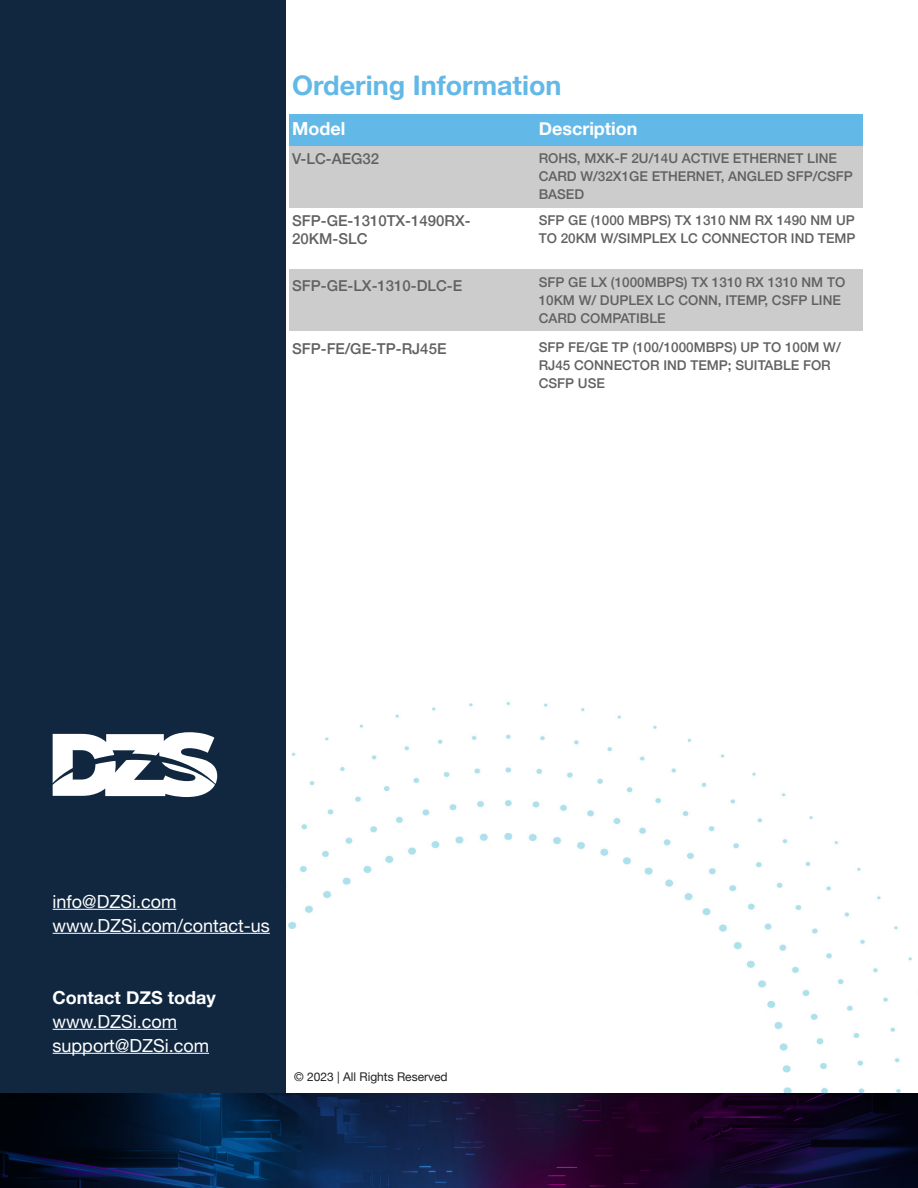
<style>
.page{position:relative;width:918px;height:1188px;background:#fff}
.page>*{position:absolute;margin:0;border:0;box-sizing:border-box;transform-origin:0 0}
.Body_Heading{font:700 27px "Helvetica Neue";color:#62b8e7}
.t1{font:18px "Helvetica Neue";color:#fff}
.Body_Heading-2{font:700 18px "Helvetica Neue";color:#fff}
.Body_Heading-3{font:500 15px/18px "Helvetica Neue";color:#606161}
.Body_Heading-4{font:500 13.5px/18px "Helvetica Neue";color:#606161}
.t2{font:12px "Helvetica Neue";color:#231f20}
</style>
<div class="page">
<img style="left:285px;top:690px;width:633px;height:404px">
<div style="left:0;top:0;width:285px;height:1095px;background:#10273f"></div>
<svg style="left:53px;top:732px;width:164px;height:65px"></svg>
<hr style="left:53px;top:909px;width:123px;height:1px;background:#fff">
<hr style="left:53px;top:933px;width:217px;height:1px;background:#fff">
<hr style="left:53px;top:1029px;width:124px;height:1px;background:#fff">
<hr style="left:53px;top:1053px;width:156px;height:1px;background:#fff">
<div style="left:289px;top:114px;width:573px;height:32px;background:#62b8e7"></div>
<div style="left:289px;top:146px;width:573px;height:62px;background:#ccc"></div>
<div style="left:289px;top:269px;width:573px;height:62px;background:#ccc"></div>
<img style="left:486px;top:1094px;width:69px;height:94px">
<svg style="left:0;top:1094px;width:486px;height:94px;background:#091e40"></svg>
<svg style="left:555px;top:1094px;width:363px;height:94px;background:#160424"></svg>
<p class="Body_Heading" style="left:292px;top:65px;width:271px">Ordering Information</p>
<p class="Body_Heading-2" style="left:292px;top:115px;width:55px">Model</p>
<p class="Body_Heading-3" style="left:292px;top:149px;width:88px">V-LC-AEG32</p>
<p class="Body_Heading-2" style="left:539px;top:115px;width:100px">Description</p>
<p class="Body_Heading-4" style="left:539px;top:148px;width:316px">ROHS, MXK-F 2U/14U ACTIVE ETHERNET LINE<br>CARD W/32X1GE ETHERNET, ANGLED SFP/CSFP<br>BASED</p>
<p class="Body_Heading-4" style="left:539px;top:210px;width:318px">SFP GE (1000 MBPS) TX 1310 NM RX 1490 NM UP<br>TO 20KM W/SIMPLEX LC CONNECTOR IND TEMP</p>
<p class="Body_Heading-4" style="left:539px;top:272px;width:308px">SFP GE LX (1000MBPS) TX 1310 RX 1310 NM TO<br>10KM W/ DUPLEX LC CONN, ITEMP, CSFP LINE<br>CARD COMPATIBLE</p>
<p class="Body_Heading-4" style="left:539px;top:337px;width:304px">SFP FE/GE TP (100/1000MBPS) UP TO 100M W/<br>RJ45 CONNECTOR IND TEMP; SUITABLE FOR<br>CSFP USE</p>
<p class="Body_Heading-3" style="left:292px;top:211px;width:180px">SFP-GE-1310TX-1490RX-<br>20KM-SLC</p>
<p class="Body_Heading-3" style="left:292px;top:275px;width:172px">SFP-GE-LX-1310-DLC-E</p>
<p class="Body_Heading-3" style="left:292px;top:338px;width:156px">SFP-FE/GE-TP-RJ45E</p>
<p class="t1" style="left:53px;top:888px;width:125px">info@DZSi.com</p>
<p class="t1" style="left:53px;top:912px;width:219px">www.DZSi.com/contact-us</p>
<p class="Body_Heading-2" style="left:53px;top:983px;width:165px">Contact DZS today</p>
<p class="t1" style="left:53px;top:1008px;width:126px">www.DZSi.com</p>
<p class="t1" style="left:53px;top:1032px;width:158px">support@DZSi.com</p>
<p class="t2" style="left:294px;top:1068px;width:155px">© 2023 | All Rights Reserved</p>
</div>
